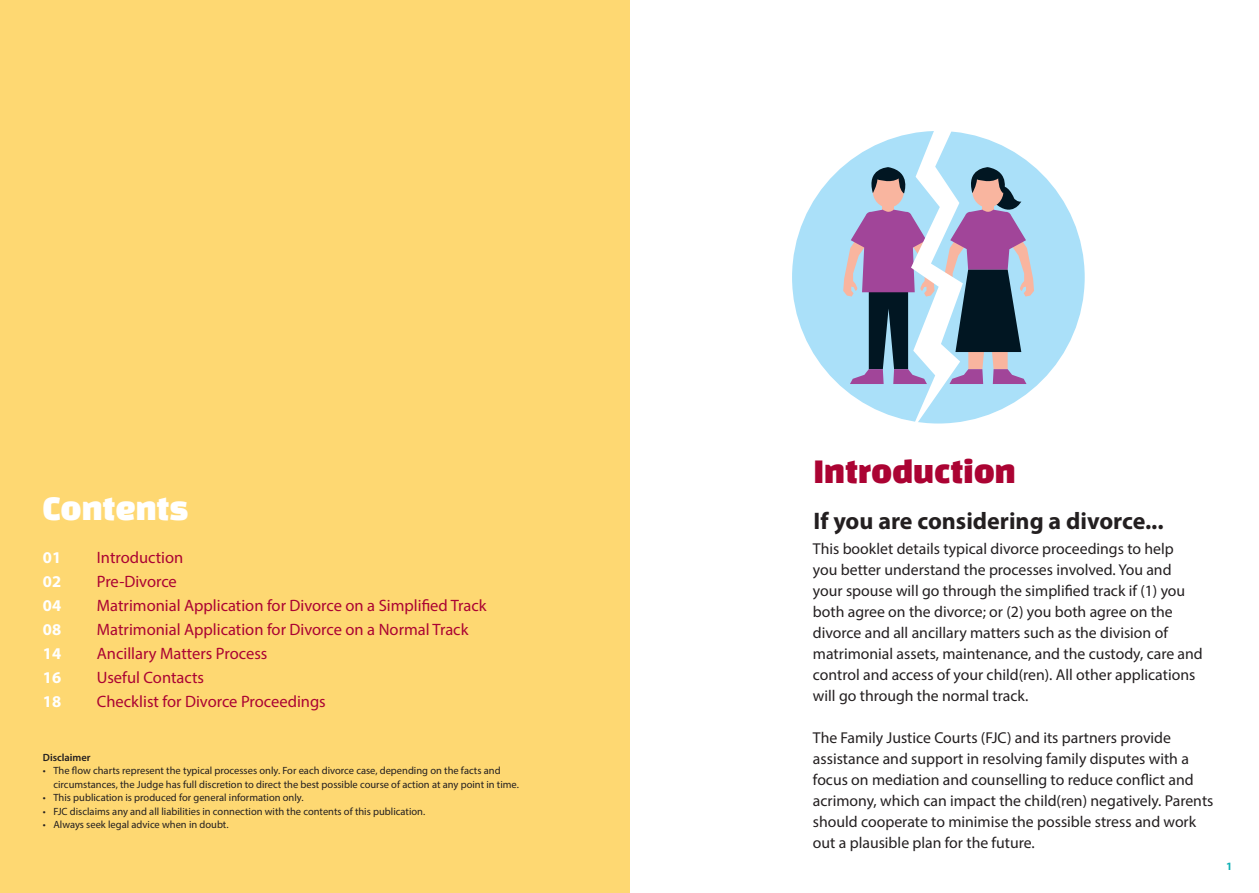
<style>
.page{position:relative;width:1259px;height:893px;background:#fff}
.page>*{position:absolute;margin:0;border:0;box-sizing:border-box;transform-origin:0 0}
.t1{font:30px "Black Han Sans";letter-spacing:-.01em;color:#ab0333}
.t2{font:30px "Black Han Sans";letter-spacing:-.01em;color:#fff}
.t3{font:700 24px "Myriad Pro";color:#231f20}
.t4{font:16.5px "Myriad Pro";color:#ab0333}
.t5{font:700 16.5px "Myriad Pro";color:#fff}
.t6{font:15.75px/21px "Myriad Pro";color:#231f20}
.t7{font:700 11.25px "Myriad Pro";color:#12b1b5}
.t8{font:10.5px/13.5px "Myriad Pro";color:#231f20}
.t9{font:600 10.5px "Myriad Pro";color:#231f20}
</style>
<div class="page">
<div style="left:0;top:0;width:629px;height:893px;background:#fed872"></div>
<div style="left:792px;top:131px;width:292px;height:292px;background:#aae0f9;border-radius:50%"></div>
<svg style="left:843px;top:131px;width:191px;height:293px"></svg>
<p class="t2" style="left:43px;top:496px;width:147px">Contents</p>
<p class="t5" style="left:43px;top:547px;width:20px">01</p>
<p class="t4" style="left:97px;top:547px;width:88px">Introduction</p>
<p class="t5" style="left:43px;top:571px;width:20px">02</p>
<p class="t4" style="left:97px;top:571px;width:82px">Pre-Divorce</p>
<p class="t5" style="left:43px;top:595px;width:20px">04</p>
<p class="t4" style="left:97px;top:595px;width:391px">Matrimonial Application for Divorce on a Simplified Track</p>
<p class="t5" style="left:43px;top:619px;width:20px">08</p>
<p class="t4" style="left:97px;top:619px;width:373px">Matrimonial Application for Divorce on a Normal Track</p>
<p class="t5" style="left:43px;top:643px;width:20px">14</p>
<p class="t4" style="left:97px;top:643px;width:172px">Ancillary Matters Process</p>
<p class="t5" style="left:43px;top:667px;width:20px">16</p>
<p class="t4" style="left:97px;top:667px;width:109px">Useful Contacts</p>
<p class="t5" style="left:43px;top:691px;width:20px">18</p>
<p class="t4" style="left:97px;top:691px;width:230px">Checklist for Divorce Proceedings</p>
<p class="t9" style="left:43px;top:750px;width:49px">Disclaimer</p>
<p class="t8" style="left:53px;top:764px;width:467px;text-indent:-11px">• The flow charts represent the typical processes only. For each divorce case, depending on the facts and circumstances, the Judge has full discretion to direct the best possible course of action at any point in time.</p>
<p class="t8" style="left:43px;top:791px;width:262px">• This publication is produced for general information only.</p>
<p class="t8" style="left:43px;top:804px;width:384px">• FJC disclaims any and all liabilities in connection with the contents of this publication.</p>
<p class="t8" style="left:43px;top:818px;width:187px">• Always seek legal advice when in doubt.</p>
<p class="t1" style="left:813px;top:459px;width:204px">Introduction</p>
<p class="t3" style="left:813px;top:505px;width:352px">If you are considering a divorce...</p>
<p class="t6" style="left:813px;top:538px;width:391px">This booklet details typical divorce proceedings to help<br>you better understand the processes involved. You and your spouse will go through the simplified track if (1) you both agree on the divorce; or (2) you both agree on the divorce and all ancillary matters such as the division of matrimonial assets, maintenance, and the custody, care and control and access of your child(ren). All other applications will go through the normal track.</p>
<p class="t6" style="left:813px;top:727px;width:402px">The Family Justice Courts (FJC) and its partners provide assistance and support in resolving family disputes with a focus on mediation and counselling to reduce conflict and acrimony, which can impact the child(ren) negatively. Parents should cooperate to minimise the possible stress and work out a plausible plan for the future.</p>
<p class="t7" style="left:1226px;top:858px;width:8px">1</p>
</div>
